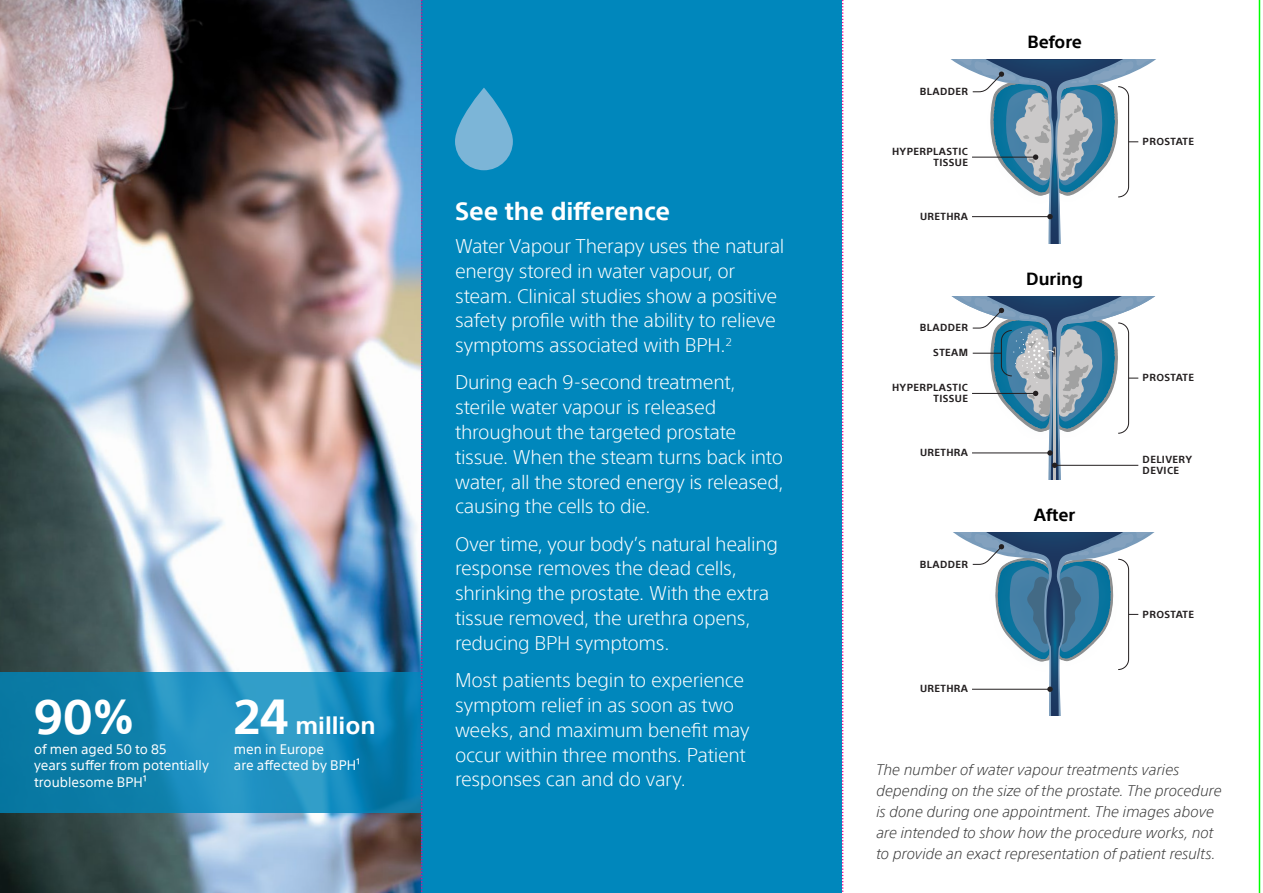
<style>
.page{position:relative;width:1263px;height:893px;background:#fff}
.page>*{position:absolute;margin:0;border:0;box-sizing:border-box;transform-origin:0 0}
.t1{font:700 48px "SST";color:#fff}
.t2{font:700 24.75px "SST";color:#fff}
.t3{font:700 24px "SST";color:#fff}
.t4{font:300 19.35px/24.8px "SST";letter-spacing:-.015em;color:#fff}
.t5{font:700 17.1px "SST";color:#000}
.t6{font:italic 300 15px/21px "SST";letter-spacing:-.005em;color:#383838}
.t7{font:13.5px/16.5px "SST";color:#fff}
.t8{font:700 10.05px/11.4px "SST";letter-spacing:.04em;color:#231f20;text-align:right}
.s1{font-size:48px}
</style>
<div class="page">
<div style="left:421px;top:0;width:421px;height:893px;background:#0087bc"></div>
<img style="left:0;top:0;width:421px;height:893px">
<svg style="left:0;top:672px;width:421px;height:140px;background:#1587b4"></svg>
<svg style="left:455px;top:88px;width:58px;height:82px;fill:#7cb5d7"></svg>
<svg style="left:952px;top:60px;width:203px;height:183px"></svg>
<svg style="left:951px;top:296px;width:205px;height:184px"></svg>
<svg style="left:953px;top:532px;width:202px;height:184px"></svg>
<svg style="left:421px;top:0;width:2px;height:892px"></svg>
<svg style="left:842px;top:0;width:2px;height:892px"></svg>
<hr style="left:1259px;top:0;width:1px;height:893px;background:#0f0">
<h1 class="t1" style="left:34px;top:689px;width:101px">90%</h1>
<p class="t7" style="left:34px;top:740px;width:176px">of men aged 50 to 85<br>years suffer from potentially troublesome BPH¹</p>
<p class="t3" style="left:234px;top:711px;width:143px"><span class="s1">24</span> million</p>
<p class="t7" style="left:234px;top:740px;width:129px">men in Europe<br>are affected by BPH¹</p>
<p class="t2" style="left:455px;top:196px;width:217px">See the difference</p>
<p class="t4" style="left:455px;top:234px;width:331px">Water Vapour Therapy uses the natural energy stored in water vapour, or steam. Clinical studies show a positive safety profile with the ability to relieve symptoms associated with BPH.<sup>2</sup></p>
<p class="t4" style="left:455px;top:370px;width:330px">During each 9-second treatment, sterile water vapour is released throughout the targeted prostate tissue. When the steam turns back into water, all the stored energy is released, causing the cells to die.</p>
<p class="t4" style="left:455px;top:531px;width:325px">Over time, your body’s natural healing response removes the dead cells, shrinking the prostate. With the extra tissue removed, the urethra opens, reducing BPH symptoms.</p>
<p class="t4" style="left:455px;top:668px;width:296px">Most patients begin to experience symptom relief in as soon as two weeks, and maximum benefit may occur within three months. Patient responses can and do vary.</p>
<p class="t8" style="left:920px;top:86px;width:50px">BLADDER</p>
<p class="t8" style="left:892px;top:145px;width:78px">HYPERPLASTIC<br>TISSUE</p>
<p class="t8" style="left:920px;top:210px;width:50px">URETHRA</p>
<p class="t8" style="left:920px;top:322px;width:50px">BLADDER</p>
<p class="t8" style="left:933px;top:347px;width:36px">STEAM</p>
<p class="t8" style="left:892px;top:381px;width:78px">HYPERPLASTIC<br>TISSUE</p>
<p class="t8" style="left:920px;top:447px;width:50px">URETHRA</p>
<p class="t8" style="left:920px;top:558px;width:50px">BLADDER</p>
<p class="t8" style="left:920px;top:683px;width:50px">URETHRA</p>
<p class="t5" style="left:1027px;top:32px;width:56px">Before</p>
<p class="t5" style="left:1026px;top:268px;width:58px">During</p>
<p class="t5" style="left:1034px;top:505px;width:43px">After</p>
<p class="t8" style="left:1142px;top:136px;width:53px">PROSTATE</p>
<p class="t8" style="left:1142px;top:372px;width:53px">PROSTATE</p>
<p class="t8" style="left:1142px;top:453px;width:51px;text-align:left">DELIVERY<br>DEVICE</p>
<p class="t8" style="left:1142px;top:608px;width:53px">PROSTATE</p>
<p class="t6" style="left:876px;top:759px;width:347px">The number of water vapour treatments varies depending on the size of the prostate. The procedure is done during one appointment. The images above are intended to show how the procedure works, not to provide an exact representation of patient results.</p>
</div>
